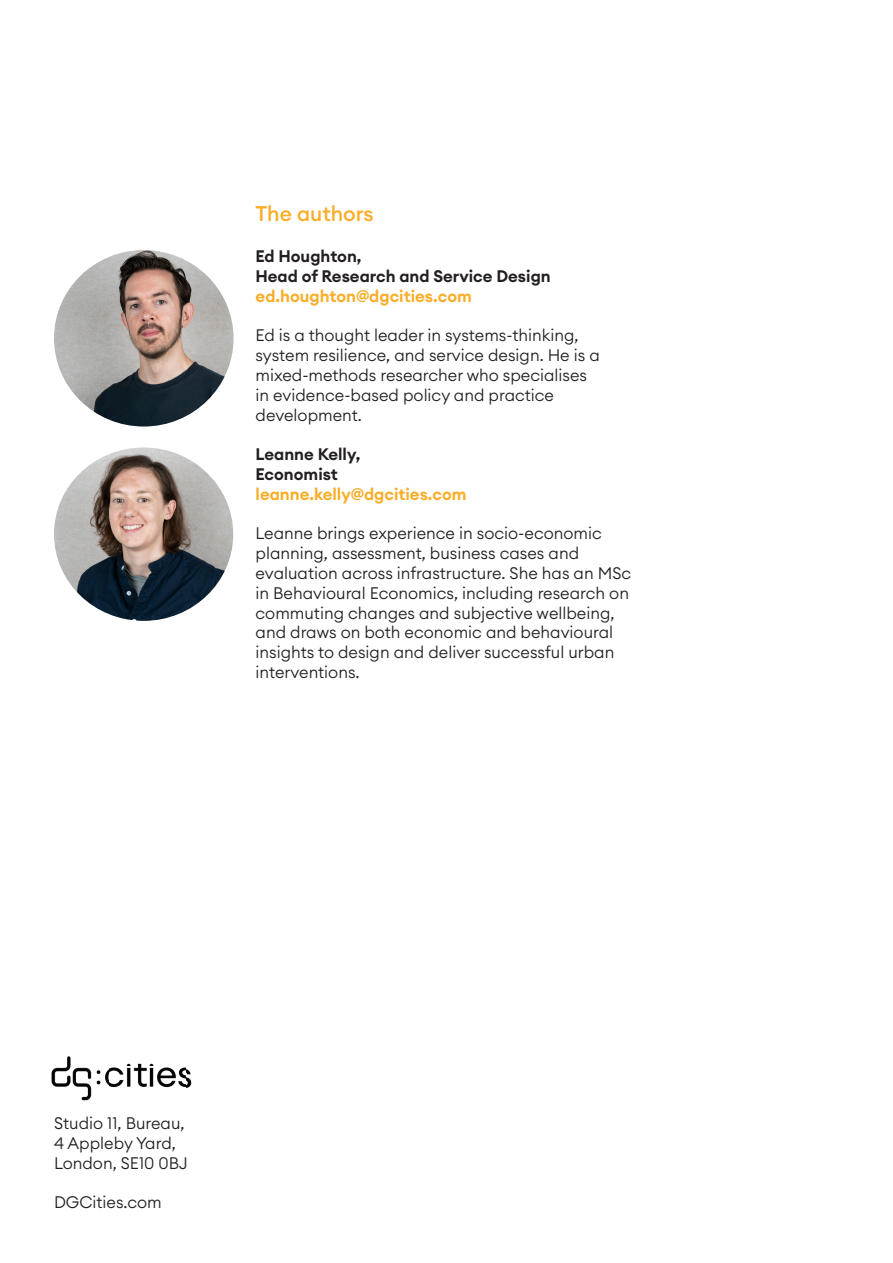
<style>
.page{position:relative;width:893px;height:1263px;background:#fff}
.page>*{position:absolute;margin:0;border:0;box-sizing:border-box;transform-origin:0 0}
.Paragraph_Style_1{font:500 21px "Euclid Circular A";color:#fbad28}
.t1{font:300 16.5px/19.8px "Euclid Circular A";color:#231f20}
.t2{font:600 16.5px "Euclid Circular A";color:#231f20}
.Paragraph_Style_1-2{font:600 16.5px "Euclid Circular A";color:#fbad28}
</style>
<div class="page">
<img style="left:51px;top:1056px;width:141px;height:45px">
<img style="left:54px;top:447px;width:179px;height:174px">
<img style="left:54px;top:250px;width:180px;height:176px">
<p class="Paragraph_Style_1" style="left:256px;top:200px;width:120px">The authors</p>
<p class="t2" style="left:256px;top:246px;width:107px">Ed Houghton,</p>
<p class="t2" style="left:256px;top:265px;width:297px">Head of Research and Service Design</p>
<p class="Paragraph_Style_1-2" style="left:256px;top:285px;width:218px">ed.houghton@dgcities.com</p>
<p class="t1" style="left:256px;top:325px;width:325px">Ed is a thought leader in systems-thinking,</p>
<p class="t1" style="left:256px;top:345px;width:346px">system resilience, and service design. He is a mixed-methods researcher who specialises in evidence-based policy and practice development.</p>
<p class="t2" style="left:256px;top:444px;width:106px">Leanne Kelly,</p>
<p class="t2" style="left:256px;top:463px;width:84px">Economist</p>
<p class="Paragraph_Style_1-2" style="left:256px;top:483px;width:213px">leanne.kelly@dgcities.com</p>
<p class="t1" style="left:256px;top:523px;width:377px">Leanne brings experience in socio-economic planning, assessment, business cases and evaluation across infrastructure. She has an MSc in Behavioural Economics, including research on commuting changes and subjective wellbeing, and draws on both economic and behavioural insights to design and deliver successful urban interventions.</p>
<p class="t1" style="left:54px;top:1113px;width:132px">Studio 11, Bureau,</p>
<p class="t1" style="left:54px;top:1133px;width:123px">4 Appleby Yard,</p>
<p class="t1" style="left:54px;top:1153px;width:135px">London, SE10 0BJ</p>
<p class="t1" style="left:54px;top:1192px;width:109px">DGCities.com</p>
</div>
